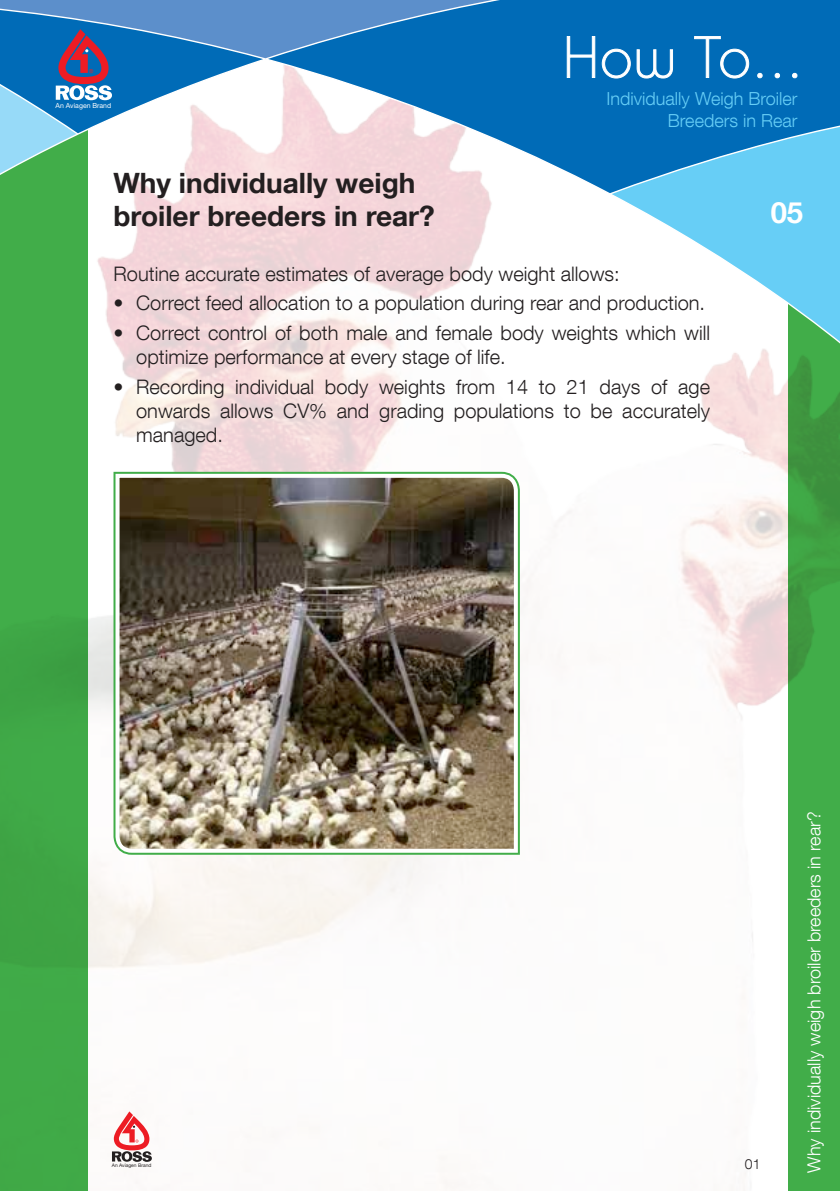
<style>
.page{position:relative;width:840px;height:1191px;background:#fff}
.page>*{position:absolute;margin:0;border:0;box-sizing:border-box;transform-origin:0 0}
.t1{font:300 58.4px "Bauhaus";color:#fff}
.t2{font:700 29.2px "Helvetica Neue LT Com";color:#fff}
.t3{font:700 28px/33.6px "Helvetica Neue LT Com";color:#231f20}
.t4{font:300 20px/24px "Helvetica Neue LT Com";color:#231f20}
.t5{font:300 18px "Helvetica Neue LT Com";color:#fff}
.t6{font:300 18px/21.6px "Helvetica Neue LT Com";color:#67cef6;text-align:right}
.t7{font:300 14px "Helvetica Neue LT Com";color:#231f20}
.t8{font:7px "Helvetica Neue LT Com";color:#fff}
.t9{font:5px "Helvetica Neue LT Com";color:#231f20}
</style>
<div class="page">
<img style="left:88px;top:357px;width:700px;height:829px">
<svg style="left:788px;top:357px;width:51px;height:834px;fill:#41ad49"></svg>
<div style="left:0;top:0;width:88px;height:1191px;background:#41ad49"></div>
<svg style="left:97px;top:0;width:742px;height:357px"></svg>
<svg style="left:693px;top:36px;width:56px;height:43px"></svg>
<svg style="left:756px;top:72px;width:6px;height:7px"></svg>
<svg style="left:773px;top:72px;width:7px;height:7px"></svg>
<svg style="left:791px;top:72px;width:6px;height:7px"></svg>
<svg style="left:109px;top:468px;width:414px;height:390px"></svg>
<img style="left:113px;top:472px;width:406px;height:382px">
<svg style="left:0;top:0;width:673px;height:184px"></svg>
<svg style="left:112px;top:1111px;width:40px;height:50px"></svg>
<p class="t8" style="left:56px;top:102px;width:57px">An Aviagen Brand</p>
<h1 class="t1" style="left:563px;top:23px;width:241px">How To...</h1>
<p class="t6" style="left:606px;top:88px;width:192px">Individually Weigh Broiler<br>Breeders in Rear</p>
<h3 class="t3" style="left:113px;top:165px;width:322px">Why individually weigh broiler breeders in rear?</h3>
<p class="t4" style="left:113px;top:261px;width:507px">Routine accurate estimates of average body weight allows:</p>
<p class="t4" style="left:113px;top:291px;width:593px">• Correct feed allocation to a population during rear and production.</p>
<p class="t4" style="left:136px;top:320px;width:575px;text-indent:-23px">• Correct control of both male and female body weights which will optimize performance at every stage of life.</p>
<p class="t4" style="left:136px;top:374px;width:575px;text-align:justify;text-indent:-23px">• Recording individual body weights from 14 to 21 days of age onwards allows CV% and grading populations to be accurately managed.</p>
<h2 class="t2" style="left:770px;top:194px;width:34px">05</h2>
<p class="t9" style="left:112px;top:1162px;width:41px">An Aviagen Brand</p>
<p class="t7" style="left:744px;top:1155px;width:17px">01</p>
<p class="t5" style="left:802px;top:1172px;width:362px;rotate:-90deg">Why individually weigh broiler breeders in rear?</p>
</div>
